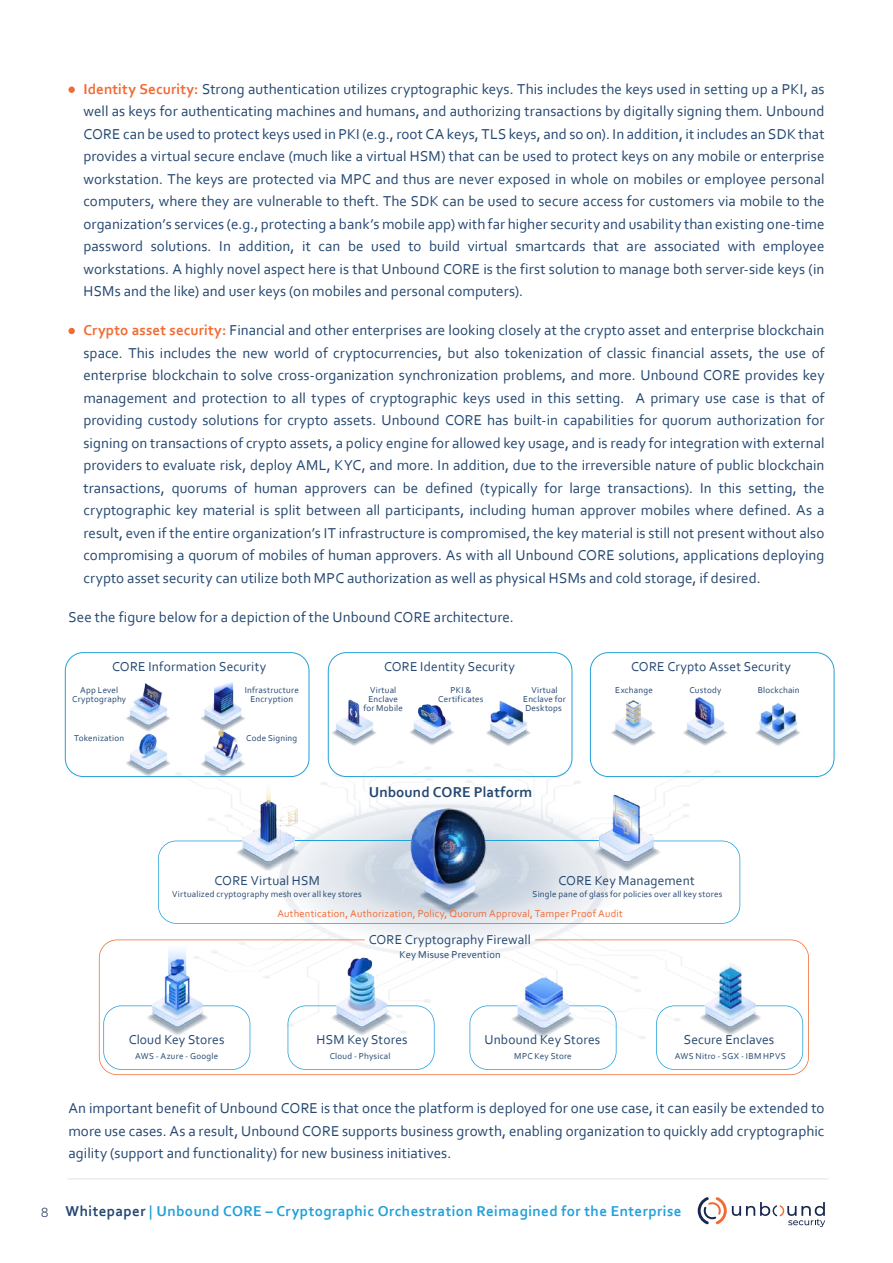
<style>
.page{position:relative;width:893px;height:1263px;background:#fff}
.page>*{position:absolute;margin:0;border:0;box-sizing:border-box;transform-origin:0 0}
.t1{font:15px/22.5px "Corbel";letter-spacing:.005em;color:#244770;text-align:justify}
.t2{font:700 15px "Corbel";letter-spacing:.03em;color:#22a0da}
.t3{font:700 15px "Corbel";letter-spacing:.01em;color:#244770}
.t4{font:13.5px "Corbel";letter-spacing:.01em;color:#244770}
.t5{font:10.5px "Corbel";letter-spacing:.02em;color:#f36a33}
.t6{font:10.5px "Corbel";letter-spacing:.015em;color:#244770}
.t7{font:9px/9px "Corbel";letter-spacing:.02em;color:#244770;text-align:center}
.s1{font-weight:700;color:#f36a33}
.s2{font-family:"Calibre";font-weight:300;color:#18284e}
.s3{color:#244770}
</style>
<div class="page">
<div style="left:68px;top:87px;width:7px;height:6px;background:#f36a33;border-radius:50%"></div>
<div style="left:68px;top:328px;width:7px;height:6px;background:#f36a33;border-radius:50%"></div>
<img style="left:64px;top:652px;width:771px;height:406px">
<div style="left:65px;top:652px;width:244px;height:125px;border:1px solid #22a0da;border-radius:18px"></div>
<div style="left:328px;top:652px;width:244px;height:125px;border:1px solid #22a0da;border-radius:18px"></div>
<div style="left:590px;top:652px;width:244px;height:125px;border:1px solid #22a0da;border-radius:18px"></div>
<svg style="left:99px;top:939px;width:710px;height:136px"></svg>
<svg style="left:158px;top:840px;width:582px;height:84px"></svg>
<hr style="left:486px;top:840px;width:113px;height:1px;background:#22a0da">
<hr style="left:67px;top:1178px;width:762px;height:1px;background:#e3e4e5">
<svg style="left:698px;top:1197px;width:127px;height:30px"></svg>
<p class="t1" style="left:83px;top:77px;width:743px"><span class="s1">Identity Security:</span> Strong authentication utilizes cryptographic keys. This includes the keys used in setting up a PKI, as well as keys for authenticating machines and humans, and authorizing transactions by digitally signing them. Unbound CORE can be used to protect keys used in PKI (e.g., root CA keys, TLS keys, and so on). In addition, it includes an SDK that provides a virtual secure enclave (much like a virtual HSM) that can be used to protect keys on any mobile or enterprise workstation. The keys are protected via MPC and thus are never exposed in whole on mobiles or employee personal computers, where they are vulnerable to theft. The SDK can be used to secure access for customers via mobile to the organization’s services (e.g., protecting a bank’s mobile app) with far higher security and usability than existing one-time password solutions. In addition, it can be used to build virtual smartcards that are associated with employee workstations. A highly novel aspect here is that Unbound CORE is the first solution to manage both server-side keys (in HSMs and the like) and user keys (on mobiles and personal computers).</p>
<p class="t1" style="left:83px;top:319px;width:743px"><span class="s1">Crypto asset security:</span> Financial and other enterprises are looking closely at the crypto asset and enterprise blockchain space. This includes the new world of cryptocurrencies, but also tokenization of classic financial assets, the use of enterprise blockchain to solve cross-organization synchronization problems, and more. Unbound CORE provides key management and protection to all types of cryptographic keys used in this setting. A primary use case is that of providing custody solutions for crypto assets. Unbound CORE has built-in capabilities for quorum authorization for signing on transactions of crypto assets, a policy engine for allowed key usage, and is ready for integration with external providers to evaluate risk, deploy AML, KYC, and more. In addition, due to the irreversible nature of public blockchain transactions, quorums of human approvers can be defined (typically for large transactions). In this setting, the cryptographic key material is split between all participants, including human approver mobiles where defined. As a result, even if the entire organization’s IT infrastructure is compromised, the key material is still not present without also compromising a quorum of mobiles of human approvers. As with all Unbound CORE solutions, applications deploying crypto asset security can utilize both MPC authorization as well as physical HSMs and cold storage, if desired.</p>
<p class="t1" style="left:68px;top:605px;width:447px">See the figure below for a depiction of the Unbound CORE architecture.</p>
<p class="t4" style="left:112px;top:658px;width:156px">CORE Information Security</p>
<p class="t7" style="left:72px;top:685px;width:55px">App Level<br>Cryptography</p>
<p class="t7" style="left:74px;top:733px;width:52px">Tokenization</p>
<p class="t7" style="left:245px;top:685px;width:56px">Infrastructure<br>Encryption</p>
<p class="t7" style="left:246px;top:733px;width:53px">Code Signing</p>
<p class="t4" style="left:384px;top:658px;width:132px">CORE Identity Security</p>
<p class="t4" style="left:631px;top:658px;width:161px">CORE Crypto Asset Security</p>
<p class="t7" style="left:363px;top:685px;width:41px">Virtual<br>Enclave for Mobile</p>
<p class="t7" style="left:438px;top:685px;width:47px">PKI &amp;<br>Certificates</p>
<p class="t7" style="left:523px;top:685px;width:44px">Virtual<br>Enclave for<br>Desktops</p>
<p class="t7" style="left:615px;top:685px;width:39px">Exchange</p>
<p class="t7" style="left:689px;top:685px;width:33px">Custody</p>
<p class="t7" style="left:758px;top:685px;width:43px">Blockchain</p>
<p class="t3" style="left:369px;top:782px;width:165px">Unbound CORE Platform</p>
<p class="t4" style="left:214px;top:872px;width:107px">CORE Virtual HSM</p>
<p class="t7" style="left:172px;top:890px;width:191px">Virtualized cryptography mesh over all key stores</p>
<p class="t4" style="left:558px;top:872px;width:138px">CORE Key Management</p>
<p class="t7" style="left:533px;top:890px;width:191px">Single pane of glass for policies over all key stores</p>
<p class="t5" style="left:277px;top:906px;width:347px">Authentication, Authorization, Policy, Quorum Approval, Tamper Proof Audit</p>
<p class="t4" style="left:369px;top:931px;width:164px">CORE Cryptography Firewall</p>
<p class="t4" style="left:129px;top:1031px;width:97px">Cloud Key Stores</p>
<p class="t7" style="left:135px;top:1051px;width:85px">AWS - Azure - Google</p>
<p class="t6" style="left:400px;top:948px;width:103px">Key Misuse Prevention</p>
<p class="t4" style="left:317px;top:1031px;width:92px">HSM Key Stores</p>
<p class="t7" style="left:330px;top:1051px;width:62px">Cloud - Physical</p>
<p class="t4" style="left:484px;top:1031px;width:117px">Unbound Key Stores</p>
<p class="t7" style="left:514px;top:1051px;width:59px">MPC Key Store</p>
<p class="t4" style="left:684px;top:1031px;width:92px">Secure Enclaves</p>
<p class="t7" style="left:675px;top:1051px;width:112px">AWS Nitro - SGX - IBM HPVS</p>
<p class="t1" style="left:68px;top:1097px;width:758px">An important benefit of Unbound CORE is that once the platform is deployed for one use case, it can easily be extended to more use cases. As a result, Unbound CORE supports business growth, enabling organization to quickly add cryptographic agility (support and functionality) for new business initiatives.</p>
<p class="t2" style="left:41px;top:1202px;width:642px"><span class="s2">8</span> <span class="s3">Whitepaper</span> | Unbound CORE – Cryptographic Orchestration Reimagined for the Enterprise</p>
</div>
